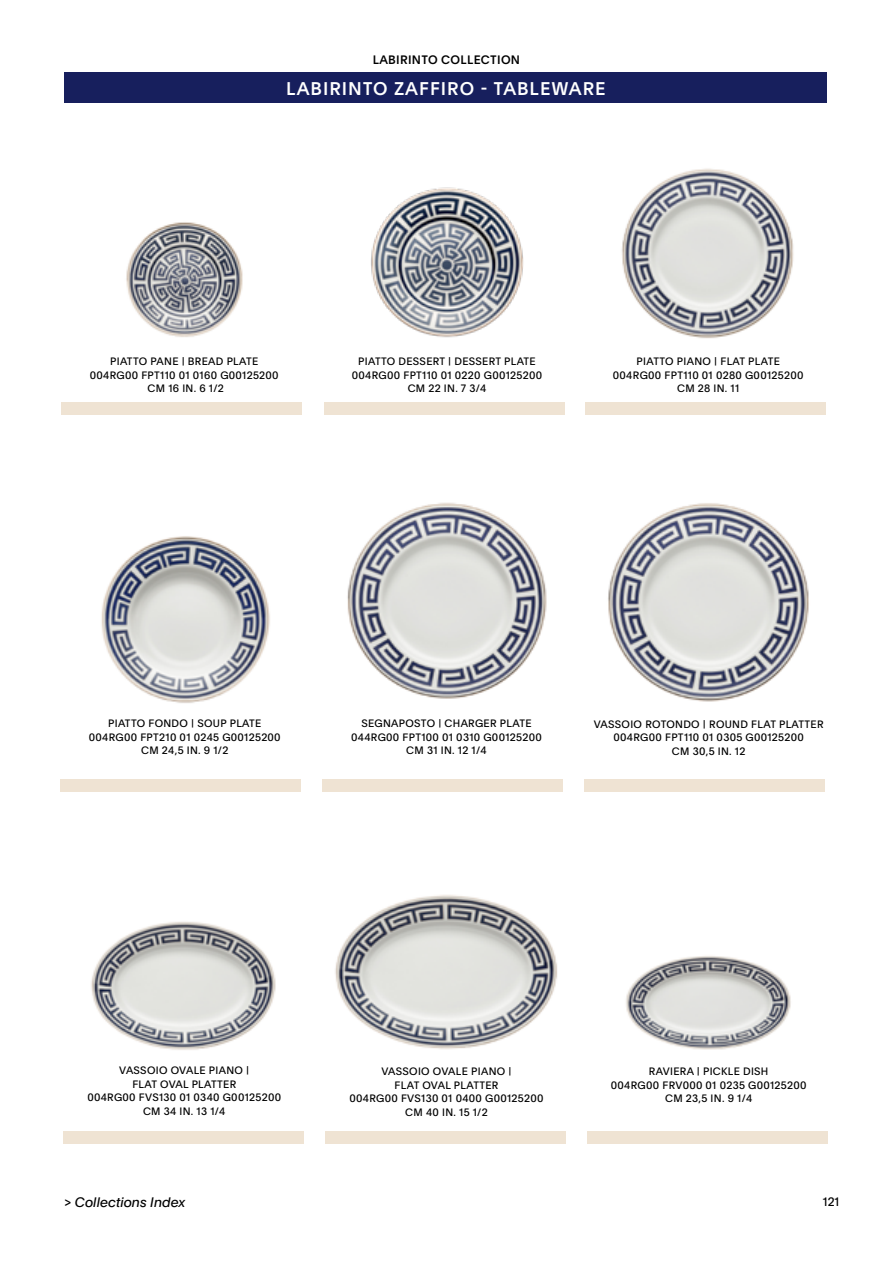
<style>
.page{position:relative;width:893px;height:1263px;background:#fff}
.page>*{position:absolute;margin:0;border:0;box-sizing:border-box;transform-origin:0 0}
.t1{font:500 18px "Plain";letter-spacing:.055em;color:#fff}
.t2{font:italic 13.5px "Plain";color:#000}
.t3{font:500 12px "Plain";letter-spacing:.025em;color:#000}
.t4{font:12px "Plain";color:#000}
.t5{font:10.5px/13.5px "Plain";letter-spacing:.025em;color:#000;text-align:center}
</style>
<div class="page">
<img style="left:126px;top:222px;width:117px;height:115px">
<img style="left:347px;top:502px;width:200px;height:197px">
<img style="left:91px;top:921px;width:185px;height:129px">
<img style="left:371px;top:187px;width:153px;height:151px">
<img style="left:621px;top:168px;width:173px;height:171px">
<img style="left:101px;top:536px;width:169px;height:167px">
<img style="left:608px;top:503px;width:201px;height:199px">
<img style="left:335px;top:895px;width:223px;height:155px">
<img style="left:626px;top:779px;width:199px;height:271px">
<div style="left:64px;top:72px;width:763px;height:31px;background:#171f5d"></div>
<div style="left:61px;top:402px;width:241px;height:13px;background:#efe3d3"></div>
<div style="left:60px;top:779px;width:241px;height:13px;background:#efe3d3"></div>
<div style="left:63px;top:1131px;width:241px;height:13px;background:#efe3d3"></div>
<div style="left:324px;top:402px;width:240px;height:13px;background:#efe3d3"></div>
<div style="left:322px;top:779px;width:241px;height:13px;background:#efe3d3"></div>
<div style="left:325px;top:1131px;width:241px;height:13px;background:#efe3d3"></div>
<div style="left:585px;top:402px;width:241px;height:13px;background:#efe3d3"></div>
<div style="left:584px;top:779px;width:240px;height:13px;background:#efe3d3"></div>
<div style="left:587px;top:1131px;width:241px;height:13px;background:#efe3d3"></div>
<p class="t3" style="left:373px;top:51px;width:149px">LABIRINTO COLLECTION</p>
<h1 class="t1" style="left:286px;top:76px;width:321px">LABIRINTO ZAFFIRO - TABLEWARE</h1>
<p class="t5" style="left:90px;top:354px;width:190px">PIATTO PANE | BREAD PLATE<br>004RG00 FPT110 01 0160 G00125200<br>CM 16 IN. 6 1/2</p>
<p class="t5" style="left:352px;top:354px;width:192px">PIATTO DESSERT | DESSERT PLATE<br>004RG00 FPT110 01 0220 G00125200<br>CM 22 IN. 7 3/4</p>
<p class="t5" style="left:613px;top:354px;width:192px">PIATTO PIANO | FLAT PLATE<br>004RG00 FPT110 01 0280 G00125200<br>CM 28 IN. 11</p>
<p class="t5" style="left:351px;top:716px;width:192px">SEGNAPOSTO | CHARGER PLATE<br>044RG00 FPT100 01 0310 G00125200<br>CM 31 IN. 12 1/4</p>
<p class="t5" style="left:89px;top:716px;width:193px">PIATTO FONDO | SOUP PLATE<br>004RG00 FPT210 01 0245 G00125200<br>CM 24,5 IN. 9 1/2</p>
<p class="t5" style="left:594px;top:716px;width:231px">VASSOIO ROTONDO | ROUND FLAT PLATTER<br>004RG00 FPT110 01 0305 G00125200<br>CM 30,5 IN. 12</p>
<p class="t5" style="left:87px;top:1063px;width:195px">VASSOIO OVALE PIANO |<br>FLAT OVAL PLATTER<br>004RG00 FVS130 01 0340 G00125200<br>CM 34 IN. 13 1/4</p>
<p class="t5" style="left:349px;top:1064px;width:195px">VASSOIO OVALE PIANO |<br>FLAT OVAL PLATTER<br>004RG00 FVS130 01 0400 G00125200<br>CM 40 IN. 15 1/2</p>
<p class="t5" style="left:611px;top:1064px;width:197px">RAVIERA | PICKLE DISH<br>004RG00 FRV000 01 0235 G00125200<br>CM 23,5 IN. 9 1/4</p>
<p class="t2" style="left:64px;top:1192px;width:123px">&gt; Collections Index</p>
<p class="t4" style="left:823px;top:1194px;width:18px">121</p>
</div>
